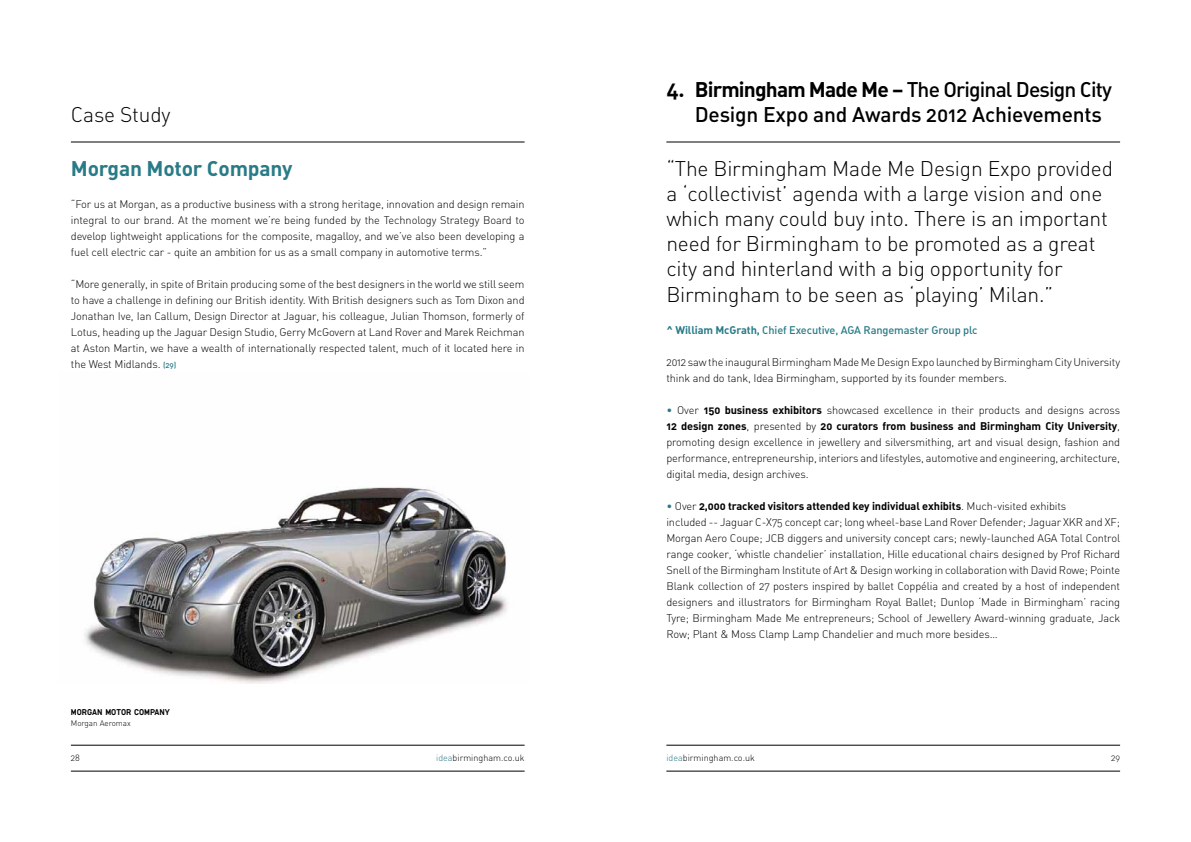
<style>
.page{position:relative;width:1191px;height:842px;background:#fff}
.page>*{position:absolute;margin:0;border:0;box-sizing:border-box;transform-origin:0 0}
.t1{font:21px/25.2px "DIN Light Alternate";letter-spacing:-.01em;color:#000}
.t2{font:21px "DIN Medium Alternate";letter-spacing:-.04em;color:#000}
.t3{font:21px "DIN Medium Alternate";letter-spacing:-.01em;color:#000}
.t4{font:21px "DIN Bold Alternate";letter-spacing:-.01em;color:#297b87}
.t5{font:11px/16px "DIN Light Alternate";letter-spacing:-.01em;color:#000;text-align:justify}
.t6{font:11px "DIN Bold Alternate";letter-spacing:-.01em;color:#000}
.t7{font:11px "DIN Medium Alternate";letter-spacing:-.01em;color:#297b87}
.t8{font:9px "DIN Light Alternate";color:#000}
.t9{font:8px "Lutz Headline";color:#000}
.t10{font:8px "DIN Light Alternate";color:#000}
.s1{font-family:"DIN Bold Alternate"}
.s2{font-family:"DIN Medium Alternate";font-size:8px;color:#297b87}
.s3{color:#297b87}
.s4{font-family:"DIN Light Alternate"}
.s5{font-family:"DIN Light Alternate";color:#297b87}
</style>
<div class="page">
<hr style="left:71px;top:771px;width:453px;height:1px;background:#000">
<hr style="left:71px;top:745px;width:453px;height:1px;background:#000">
<hr style="left:666px;top:771px;width:454px;height:1px;background:#000">
<hr style="left:666px;top:745px;width:454px;height:1px;background:#000">
<hr style="left:71px;top:142px;width:453px;height:1px;background:#000">
<hr style="left:666px;top:142px;width:454px;height:1px;background:#000">
<img style="left:84px;top:487px;width:424px;height:197px">
<h1 class="t2" style="left:666px;top:76px;width:447px"><span class="s1">4. Birmingham Made Me –</span> The Original Design City</h1>
<h1 class="t1" style="left:71px;top:101px;width:101px">Case Study</h1>
<h1 class="t3" style="left:695px;top:101px;width:409px">Design Expo and Awards 2012 Achievements</h1>
<h1 class="t4" style="left:71px;top:155px;width:223px">Morgan Motor Company</h1>
<p class="t5" style="left:71px;top:196px;width:455px">“For us at Morgan, as a productive business with a strong heritage, innovation and design remain integral to our brand. At the moment we’re being funded by the Technology Strategy Board to develop lightweight applications for the composite, magalloy, and we’ve also been developing a fuel cell electric car - quite an ambition for us as a small company in automotive terms.”</p>
<p class="t5" style="left:71px;top:276px;width:455px">“More generally, in spite of Britain producing some of the best designers in the world we still seem to have a challenge in defining our British identity. With British designers such as Tom Dixon and Jonathan Ive, Ian Callum, Design Director at Jaguar, his colleague, Julian Thomson, formerly of Lotus, heading up the Jaguar Design Studio, Gerry McGovern at Land Rover and Marek Reichman at Aston Martin, we have a wealth of internationally respected talent, much of it located here in the West Midlands. <span class="s2">(29)</span></p>
<p class="t9" style="left:71px;top:707px;width:101px">MORGAN MOTOR COMPANY</p>
<p class="t10" style="left:71px;top:718px;width:61px">Morgan Aeromax</p>
<p class="t1" style="left:666px;top:155px;width:448px">“The Birmingham Made Me Design Expo provided a ‘collectivist’ agenda with a large vision and one which many could buy into. There is an important need for Birmingham to be promoted as a great city and hinterland with a big opportunity for Birmingham to be seen as ‘playing’ Milan.”</p>
<p class="t7" style="left:666px;top:323px;width:313px"><span class="s1">^ William McGrath,</span> Chief Executive, AGA Rangemaster Group plc</p>
<p class="t5" style="left:666px;top:354px;width:455px">2012 saw the inaugural Birmingham Made Me Design Expo launched by Birmingham City University think and do tank, Idea Birmingham, supported by its founder members.</p>
<p class="t5" style="left:666px;top:402px;width:455px"><span class="s3">•</span> Over <span class="s1">150 business exhibitors</span> showcased excellence in their products and designs across</p>
<p class="t6" style="left:666px;top:418px;width:455px">12 design zones<span class="s4">, presented by</span> 20 curators from business and Birmingham City University<span class="s4">,</span></p>
<p class="t5" style="left:666px;top:434px;width:455px">promoting design excellence in jewellery and silversmithing, art and visual design, fashion and performance, entrepreneurship, interiors and lifestyles, automotive and engineering, architecture, digital media, design archives.</p>
<p class="t6" style="left:666px;top:499px;width:401px"><span class="s5">•</span> <span class="s4">Over</span> 2,000 tracked visitors attended key individual exhibits<span class="s4">. Much-visited exhibits</span></p>
<p class="t5" style="left:666px;top:514px;width:455px">included -- Jaguar C-X75 concept car; long wheel-base Land Rover Defender; Jaguar XKR and XF; Morgan Aero Coupe; JCB diggers and university concept cars; newly-launched AGA Total Control range cooker, ‘whistle chandelier’ installation, Hille educational chairs designed by Prof Richard Snell of the Birmingham Institute of Art &amp; Design working in collaboration with David Rowe; Pointe Blank collection of 27 posters inspired by ballet Coppélia and created by a host of independent designers and illustrators for Birmingham Royal Ballet; Dunlop ‘Made in Birmingham’ racing Tyre; Birmingham Made Me entrepreneurs; School of Jewellery Award-winning graduate, Jack Row; Plant &amp; Moss Clamp Lamp Chandelier and much more besides…</p>
<p class="t8" style="left:71px;top:752px;width:11px">28</p>
<p class="t8" style="left:436px;top:752px;width:90px"><span class="s3">idea</span>birmingham.co.uk</p>
<p class="t8" style="left:666px;top:752px;width:90px"><span class="s3">idea</span>birmingham.co.uk</p>
<p class="t8" style="left:1111px;top:752px;width:11px">29</p>
</div>
